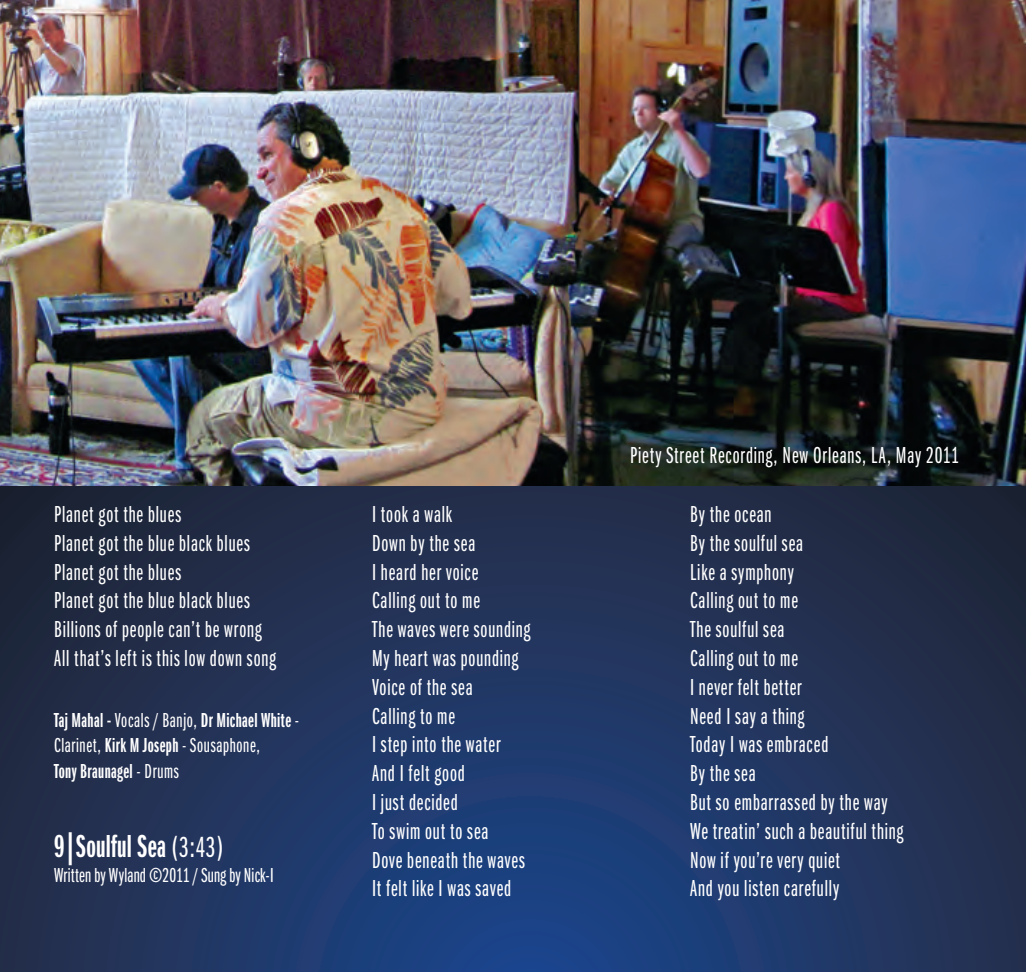
<style>
.page{position:relative;width:1026px;height:972px;background:#fff}
.page>*{position:absolute;margin:0;border:0;box-sizing:border-box;transform-origin:0 0}
.t1{font:33px "Franklin Gothic Demi X Cmpr";letter-spacing:.005em;color:#fff}
.t2{font:24px "Franklin Gothic Book X Cmpr";letter-spacing:.035em;color:#fff}
.t3{font:21px/25.2px "Franklin Gothic Demi X Cmpr";letter-spacing:.02em;color:#fff}
.t4{font:21px "Franklin Gothic Book X Cmpr";letter-spacing:.01em;color:#fff}
.s1{font-family:"Franklin Gothic Book X Cmpr"}
.s2{font-family:"Franklin Gothic Book X Cmpr";font-size:30px}
</style>
<div class="page">
<svg style="left:0;top:486px;width:1026px;height:486px;background:#213359"></svg>
<img style="left:0;top:0;width:1026px;height:486px">
<p class="t2" style="left:54px;top:502px;width:129px">Planet got the blues</p>
<p class="t2" style="left:54px;top:531px;width:198px">Planet got the blue black blues</p>
<p class="t2" style="left:54px;top:559px;width:129px">Planet got the blues</p>
<p class="t2" style="left:54px;top:588px;width:198px">Planet got the blue black blues</p>
<p class="t2" style="left:54px;top:617px;width:209px">Billions of people can’t be wrong</p>
<p class="t2" style="left:54px;top:646px;width:224px">All that’s left is this low down song</p>
<p class="t3" style="left:54px;top:708px;width:246px">Taj Mahal - <span class="s1">Vocals / Banjo,</span> Dr Michael White <span class="s1">-<br>Clarinet,</span> Kirk M Joseph <span class="s1">- Sousaphone,<br></span>Tony Braunagel <span class="s1">- Drums</span></p>
<p class="t1" style="left:54px;top:828px;width:171px">9|Soulful Sea <span class="s2">(3:43)</span></p>
<p class="t4" style="left:54px;top:864px;width:221px">Written by Wyland ©2011 / Sung by Nick-I</p>
<p class="t2" style="left:372px;top:502px;width:82px">I took a walk</p>
<p class="t2" style="left:372px;top:531px;width:105px">Down by the sea</p>
<p class="t2" style="left:372px;top:559px;width:108px">I heard her voice</p>
<p class="t2" style="left:372px;top:588px;width:109px">Calling out to me</p>
<p class="t2" style="left:372px;top:617px;width:160px">The waves were sounding</p>
<p class="t2" style="left:372px;top:646px;width:148px">My heart was pounding</p>
<p class="t2" style="left:372px;top:675px;width:102px">Voice of the sea</p>
<p class="t2" style="left:372px;top:703px;width:84px">Calling to me</p>
<p class="t2" style="left:372px;top:732px;width:130px">I step into the water</p>
<p class="t2" style="left:372px;top:761px;width:94px">And I felt good</p>
<p class="t2" style="left:372px;top:790px;width:87px">I just decided</p>
<p class="t2" style="left:372px;top:819px;width:118px">To swim out to sea</p>
<p class="t2" style="left:372px;top:847px;width:154px">Dove beneath the waves</p>
<p class="t2" style="left:372px;top:876px;width:141px">It felt like I was saved</p>
<p class="t2" style="left:630px;top:443px;width:331px">Piety Street Recording, New Orleans, LA, May 2011</p>
<p class="t2" style="left:690px;top:502px;width:83px">By the ocean</p>
<p class="t2" style="left:690px;top:531px;width:115px">By the soulful sea</p>
<p class="t2" style="left:690px;top:559px;width:105px">Like a symphony</p>
<p class="t2" style="left:690px;top:588px;width:109px">Calling out to me</p>
<p class="t2" style="left:690px;top:617px;width:96px">The soulful sea</p>
<p class="t2" style="left:690px;top:646px;width:109px">Calling out to me</p>
<p class="t2" style="left:690px;top:675px;width:113px">I never felt better</p>
<p class="t2" style="left:690px;top:703px;width:116px">Need I say a thing</p>
<p class="t2" style="left:690px;top:732px;width:140px">Today I was embraced</p>
<p class="t2" style="left:690px;top:761px;width:67px">By the sea</p>
<p class="t2" style="left:690px;top:790px;width:199px">But so embarrassed by the way</p>
<p class="t2" style="left:690px;top:819px;width:215px">We treatin’ such a beautiful thing</p>
<p class="t2" style="left:690px;top:847px;width:152px">Now if you’re very quiet</p>
<p class="t2" style="left:690px;top:876px;width:151px">And you listen carefully</p>
</div>
